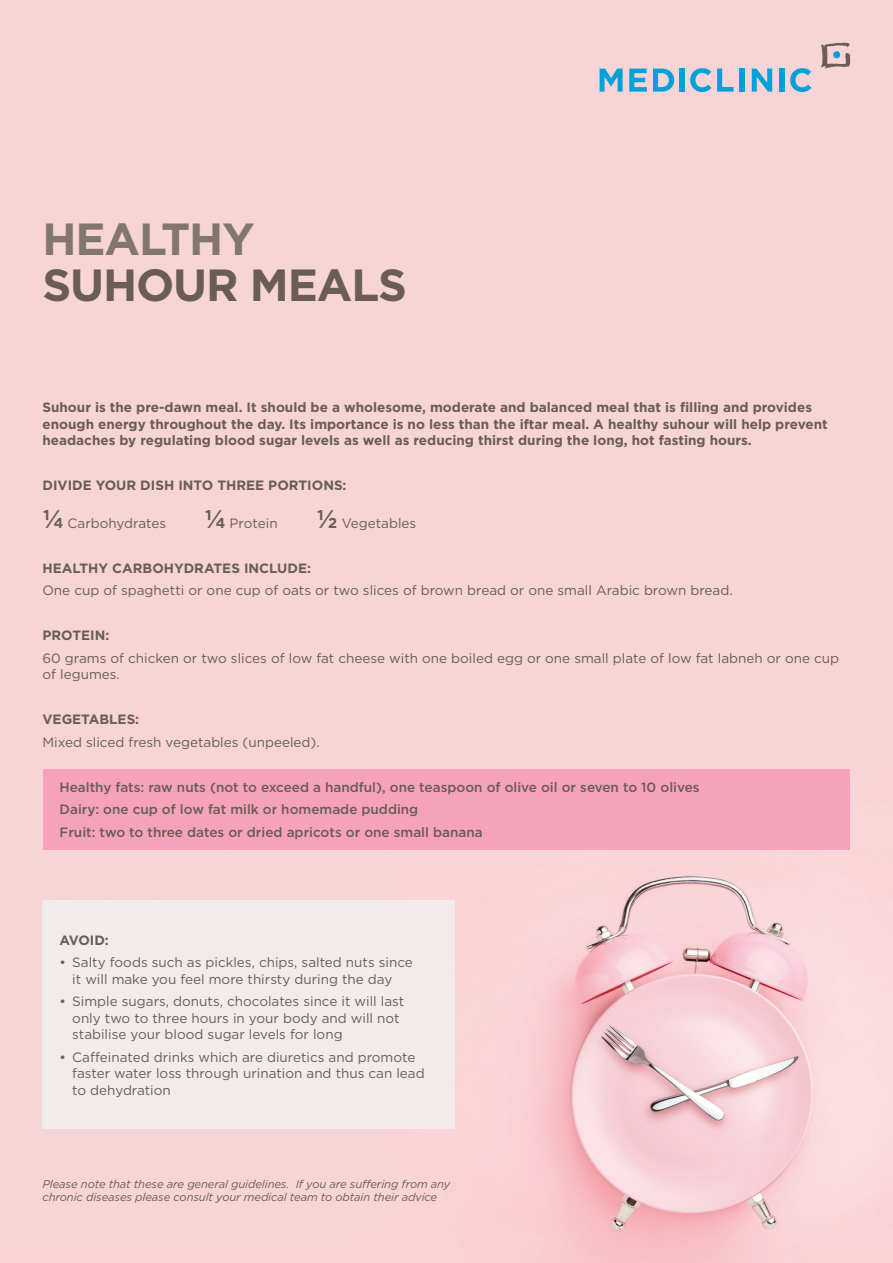
<style>
.page{position:relative;width:893px;height:1263px;background:#fff}
.page>*{position:absolute;margin:0;border:0;box-sizing:border-box;transform-origin:0 0}
.Titles{font:700 45px "Gotham";letter-spacing:-.025em;color:#695d54}
.Titles-2{font:700 45px "Gotham";letter-spacing:-.025em;color:#82776e}
.Body{font:13.5px/16.5px "Gotham";color:#695d54}
.Body-2{font:700 13.5px/16.5px "Gotham";color:#695d54}
.Body-3{font:500 13.5px "Gotham";color:#695d54}
.Body-4{font:italic 11.25px/13.5px "Gotham";letter-spacing:-.01em;color:#695d54}
.s1{font-weight:700;font-size:25.5px}
</style>
<div class="page">
<img style="left:0;top:0;width:893px;height:1263px">
<div style="left:43px;top:900px;width:412px;height:228px;background:#f1ecea"></div>
<div style="left:43px;top:769px;width:807px;height:81px;background:#f5a2ba"></div>
<svg style="left:600px;top:69px;width:23px;height:23px"></svg>
<svg style="left:629px;top:69px;width:18px;height:23px"></svg>
<svg style="left:653px;top:69px;width:21px;height:23px"></svg>
<div style="left:680px;top:69px;width:5px;height:23px;background:#00a0da"></div>
<svg style="left:690px;top:68px;width:21px;height:24px"></svg>
<svg style="left:717px;top:69px;width:17px;height:23px"></svg>
<div style="left:739px;top:69px;width:5px;height:23px;background:#00a0da"></div>
<svg style="left:752px;top:69px;width:20px;height:23px"></svg>
<div style="left:780px;top:69px;width:5px;height:23px;background:#00a0da"></div>
<svg style="left:790px;top:68px;width:21px;height:24px"></svg>
<svg style="left:821px;top:42px;width:29px;height:27px"></svg>
<div style="left:833px;top:51px;width:7px;height:7px;background:#00a0da;border-radius:50%"></div>
<p class="Titles-2" style="left:43px;top:209px;width:214px">HEALTHY</p>
<p class="Titles" style="left:43px;top:255px;width:366px">SUHOUR MEALS</p>
<p class="Body-2" style="left:43px;top:399px;width:787px">Suhour is the pre-dawn meal. It should be a wholesome, moderate and balanced meal that is filling and provides enough energy throughout the day. Its importance is no less than the iftar meal. A healthy suhour will help prevent headaches by regulating blood sugar levels as well as reducing thirst during the long, hot fasting hours.</p>
<p class="Body-2" style="left:43px;top:477px;width:306px">DIVIDE YOUR DISH INTO THREE PORTIONS:</p>
<p class="Body" style="left:43px;top:514px;width:125px"><span class="s1">¼</span> Carbohydrates</p>
<p class="Body" style="left:205px;top:514px;width:75px"><span class="s1">¼</span> Protein</p>
<p class="Body" style="left:317px;top:514px;width:101px"><span class="s1">½</span> Vegetables</p>
<p class="Body-2" style="left:43px;top:560px;width:270px">HEALTHY CARBOHYDRATES INCLUDE:</p>
<p class="Body" style="left:43px;top:582px;width:692px">One cup of spaghetti or one cup of oats or two slices of brown bread or one small Arabic brown bread.</p>
<p class="Body-2" style="left:43px;top:627px;width:68px">PROTEIN:</p>
<p class="Body" style="left:43px;top:649px;width:798px">60 grams of chicken or two slices of low fat cheese with one boiled egg or one small plate of low fat labneh or one cup of legumes.</p>
<p class="Body-2" style="left:43px;top:711px;width:98px">VEGETABLES:</p>
<p class="Body" style="left:43px;top:733px;width:279px">Mixed sliced fresh vegetables (unpeeled).</p>
<p class="Body-3" style="left:60px;top:778px;width:642px">Healthy fats: raw nuts (not to exceed a handful), one teaspoon of olive oil or seven to 10 olives</p>
<p class="Body-3" style="left:60px;top:801px;width:360px">Dairy: one cup of low fat milk or homemade pudding</p>
<p class="Body-3" style="left:60px;top:823px;width:425px">Fruit: two to three dates or dried apricots or one small banana</p>
<p class="Body-2" style="left:60px;top:932px;width:51px">AVOID:</p>
<p class="Body" style="left:60px;top:954px;width:355px;text-align:center">• Salty foods such as pickles, chips, salted nuts since it will make you feel more thirsty during the day</p>
<p class="Body" style="left:72px;top:993px;width:334px;text-indent:-13px">• Simple sugars, donuts, chocolates since it will last only two to three hours in your body and will not stabilise your blood sugar levels for long</p>
<p class="Body" style="left:72px;top:1048px;width:354px;text-indent:-13px">• Caffeinated drinks which are diuretics and promote faster water loss through urination and thus can lead to dehydration</p>
<p class="Body-4" style="left:43px;top:1177px;width:409px">Please note that these are general guidelines. If you are suffering from any chronic diseases please consult your medical team to obtain their advice</p>
</div>
